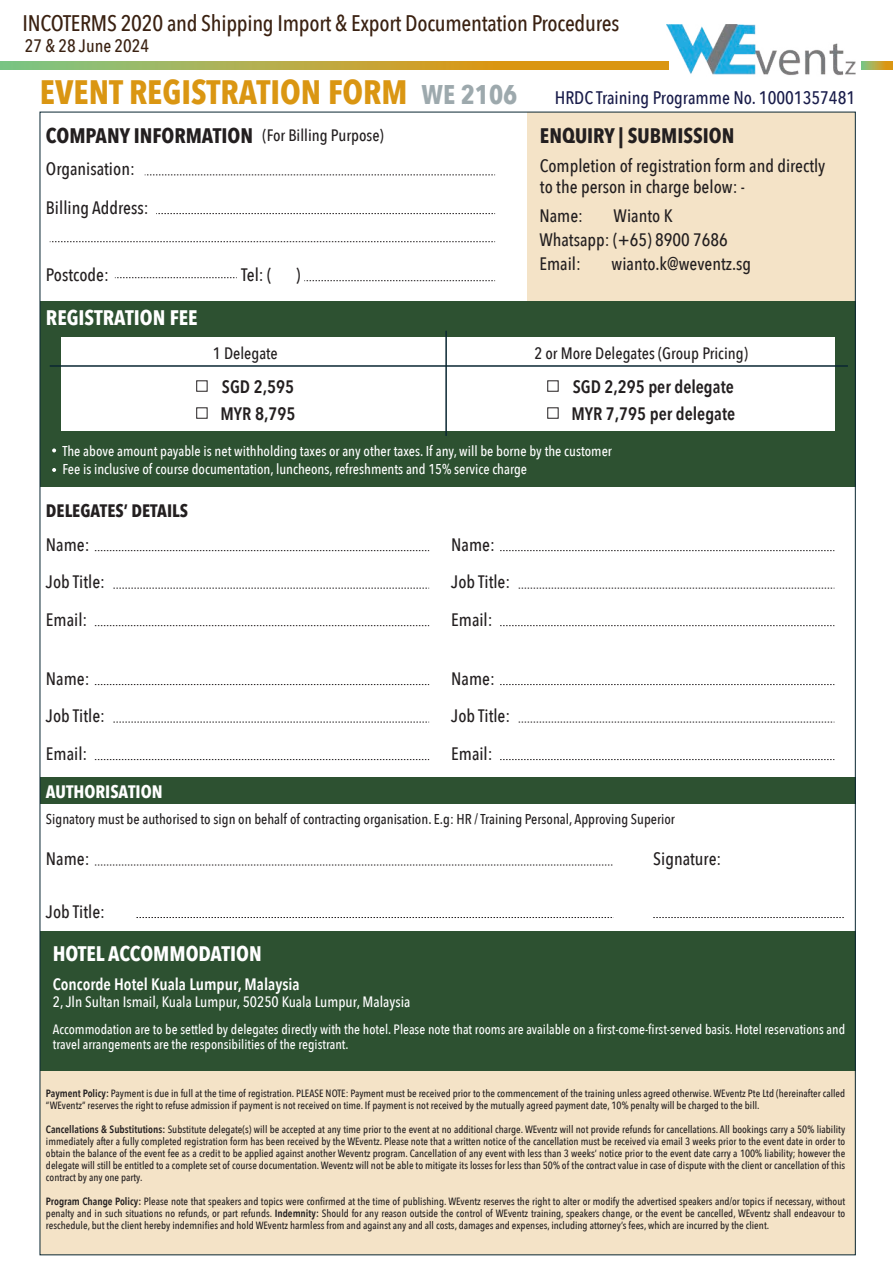
<style>
.page{position:relative;width:893px;height:1263px;background:#fff}
.page>*{position:absolute;margin:0;border:0;box-sizing:border-box;transform-origin:0 0}
.t1{font:700 33.75px "Avenir Next Condensed";color:#da9612}
.t2{font:500 22.5px "Avenir Next Condensed";letter-spacing:-.01em;color:#3a2111}
.t3{font:700 21px "Avenir Next Condensed";color:#231f20}
.t4{font:700 21px "Avenir Next Condensed";color:#fff}
.t5{font:500 18.15px "Avenir Next Condensed";color:#191c4a}
.t6{font:500 18px/37.5px "Avenir Next Condensed";color:#231f20}
.t7{font:600 18px "Avenir Next Condensed";color:#231f20}
.t8{font:700 18px "Avenir Next Condensed";color:#231f20}
.t9{font:700 18px "Avenir Next Condensed";color:#fff}
.t10{font:500 18px "Avenir Next Condensed";color:#3a2111}
.t11{font:500 16.5px "Avenir Next Condensed";color:#231f20}
.t12{font:600 16.5px "Avenir Next Condensed";color:#fff}
.t13{font:500 15px "Avenir Next Condensed";color:#fff}
.t14{font:500 14.25px "Avenir Next Condensed";color:#fff}
.t15{font:500 14.25px "Avenir Next Condensed";color:#231f20}
.t16{font:500 13.5px/15px "Avenir Next Condensed";color:#fff}
.t17{font:500 10.5px/12px "Avenir Next Condensed";color:#231f20;text-align:justify}
.s1{font-size:27px;color:#0a2732}
.s2{font-weight:600}
</style>
<div class="page">
<div style="left:40px;top:1071px;width:815px;height:184px;background:#f4e3c7"></div>
<div style="left:527px;top:112px;width:328px;height:216px;background:#f4e3c7"></div>
<div style="left:40px;top:301px;width:815px;height:186px;background:#2d5131"></div>
<div style="left:40px;top:777px;width:815px;height:26px;background:#2d5131"></div>
<img style="left:667px;top:24px;width:189px;height:52px">
<svg style="left:145px;top:174px;width:350px;height:1px"></svg>
<svg style="left:156px;top:213px;width:339px;height:1px"></svg>
<svg style="left:50px;top:241px;width:445px;height:1px"></svg>
<svg style="left:115px;top:277px;width:122px;height:1px"></svg>
<svg style="left:304px;top:280px;width:191px;height:1px"></svg>
<div style="left:61px;top:337px;width:773px;height:94px;background:#fff"></div>
<hr style="left:445px;top:331px;width:2px;height:105px;background:#0a2732">
<hr style="left:50px;top:365px;width:798px;height:2px;background:#0a2732">
<div style="left:196px;top:380px;width:11px;height:12px;border:1px solid #231f20"></div>
<div style="left:547px;top:380px;width:11px;height:12px;border:1px solid #231f20"></div>
<div style="left:196px;top:407px;width:11px;height:12px;border:1px solid #231f20"></div>
<div style="left:547px;top:407px;width:11px;height:12px;border:1px solid #231f20"></div>
<svg style="left:95px;top:865px;width:518px;height:1px"></svg>
<svg style="left:653px;top:917px;width:191px;height:1px"></svg>
<svg style="left:136px;top:917px;width:478px;height:1px"></svg>
<svg style="left:95px;top:550px;width:334px;height:1px"></svg>
<svg style="left:95px;top:625px;width:334px;height:1px"></svg>
<svg style="left:113px;top:588px;width:316px;height:1px"></svg>
<svg style="left:95px;top:684px;width:334px;height:1px"></svg>
<svg style="left:95px;top:759px;width:334px;height:1px"></svg>
<svg style="left:113px;top:722px;width:316px;height:1px"></svg>
<svg style="left:500px;top:550px;width:334px;height:1px"></svg>
<svg style="left:500px;top:625px;width:334px;height:1px"></svg>
<svg style="left:519px;top:588px;width:315px;height:1px"></svg>
<svg style="left:500px;top:684px;width:334px;height:1px"></svg>
<svg style="left:500px;top:759px;width:334px;height:1px"></svg>
<svg style="left:519px;top:722px;width:315px;height:1px"></svg>
<div style="left:40px;top:931px;width:815px;height:140px;background:#2d5131"></div>
<svg style="left:0;top:62px;width:668px;height:7px"></svg>
<svg style="left:862px;top:62px;width:31px;height:7px"></svg>
<svg style="left:52px;top:448px;width:4px;height:4px"></svg>
<svg style="left:52px;top:468px;width:4px;height:4px"></svg>
<h2 class="t2" style="left:23px;top:9px;width:598px">INCOTERMS 2020 and Shipping Import &amp; Export Documentation Procedures</h2>
<h3 class="t10" style="left:25px;top:35px;width:126px">27 &amp; 28 June 2024</h3>
<h1 class="t1" style="left:40px;top:71px;width:479px">EVENT REGISTRATION FORM <span class="s1">WE 2106</span></h1>
<h3 class="t3" style="left:46px;top:122px;width:209px">COMPANY INFORMATION</h3>
<h3 class="t11" style="left:263px;top:125px;width:123px">(For Billing Purpose)</h3>
<h3 class="t5" style="left:555px;top:87px;width:302px">HRDC Training Programme No. 10001357481</h3>
<h3 class="t3" style="left:540px;top:122px;width:196px">ENQUIRY | SUBMISSION</h3>
<h3 class="t6" style="left:46px;top:150px;width:90px">Organisation:</h3>
<h3 class="t6" style="left:540px;top:155px;width:287px;line-height:21px">Completion of registration form and directly to the person in charge below: -</h3>
<h3 class="t6" style="left:46px;top:188px;width:104px">Billing Address:</h3>
<h3 class="t6" style="left:539px;top:204px;width:190px;line-height:24px;text-indent:74px">Wianto K<br>Whatsapp: (+65) 8900 7686<br>Email:</h3>
<h3 class="t6" style="left:539px;top:197px;width:45px">Name:</h3>
<h3 class="t6" style="left:612px;top:245px;width:141px">wianto.k@weventz.sg</h3>
<h3 class="t6" style="left:46px;top:256px;width:64px">Postcode:</h3>
<h3 class="t6" style="left:241px;top:256px;width:32px">Tel: (</h3>
<h3 class="t6" style="left:296px;top:256px;width:6px">)</h3>
<h3 class="t4" style="left:46px;top:305px;width:153px">REGISTRATION FEE</h3>
<h3 class="t11" style="left:213px;top:344px;width:66px">1 Delegate</h3>
<h3 class="t11" style="left:534px;top:344px;width:215px">2 or More Delegates (Group Pricing)</h3>
<h3 class="t7" style="left:222px;top:371px;width:74px">SGD 2,595</h3>
<h3 class="t7" style="left:573px;top:371px;width:163px">SGD 2,295 per delegate</h3>
<h3 class="t7" style="left:221px;top:398px;width:76px">MYR 8,795</h3>
<h3 class="t7" style="left:571px;top:398px;width:165px">MYR 7,795 per delegate</h3>
<h3 class="t14" style="left:62px;top:442px;width:551px">The above amount payable is net withholding taxes or any other taxes. If any, will be borne by the customer</h3>
<h3 class="t14" style="left:62px;top:461px;width:466px">Fee is inclusive of course documentation, luncheons, refreshments and 15% service charge</h3>
<h3 class="t8" style="left:46px;top:499px;width:144px">DELEGATES’ DETAILS</h3>
<h3 class="t6" style="left:46px;top:525px;width:61px">Name:<br>Job Title:<br>Email:</h3>
<h3 class="t6" style="left:46px;top:659px;width:61px">Name:<br>Job Title:<br>Email:</h3>
<h3 class="t9" style="left:46px;top:780px;width:118px">AUTHORISATION</h3>
<h3 class="t6" style="left:451px;top:525px;width:61px">Name:<br>Job Title:<br>Email:</h3>
<h3 class="t6" style="left:451px;top:659px;width:61px">Name:<br>Job Title:<br>Email:</h3>
<h3 class="t15" style="left:46px;top:810px;width:631px">Signatory must be authorised to sign on behalf of contracting organisation. E.g: HR / Training Personal, Approving Superior</h3>
<h3 class="t6" style="left:46px;top:840px;width:45px">Name:</h3>
<h3 class="t6" style="left:46px;top:892px;width:61px">Job Title:</h3>
<h3 class="t4" style="left:53px;top:941px;width:210px">HOTEL ACCOMMODATION</h3>
<h3 class="t12" style="left:53px;top:970px;width:248px">Concorde Hotel Kuala Lumpur, Malaysia</h3>
<h3 class="t13" style="left:53px;top:992px;width:359px">2, Jln Sultan Ismail, Kuala Lumpur, 50250 Kuala Lumpur, Malaysia</h3>
<h3 class="t6" style="left:653px;top:840px;width:70px">Signature:</h3>
<p class="t16" style="left:53px;top:1021px;width:794px">Accommodation are to be settled by delegates directly with the hotel. Please note that rooms are available on a first-come-first-served basis. Hotel reservations and travel arrangements are the responsibilities of the registrant.</p>
<p class="t17" style="left:46px;top:1087px;width:801px"><span class="s2">Payment Policy:</span> Payment is due in full at the time of registration. PLEASE NOTE: Payment must be received prior to the commencement of the training unless agreed otherwise. WEventz Pte Ltd (hereinafter called “WEventz” reserves the right to refuse admission if payment is not received on time. If payment is not received by the mutually agreed payment date, 10% penalty will be charged to the bill.</p>
<p class="t17" style="left:46px;top:1123px;width:801px"><span class="s2">Cancellations &amp; Substitutions:</span> Substitute delegate(s) will be accepted at any time prior to the event at no additional charge. WEventz will not provide refunds for cancellations. All bookings carry a 50% liability immediately after a fully completed registration form has been received by the WEventz. Please note that a written notice of the cancellation must be received via email 3 weeks prior to the event date in order to obtain the balance of the event fee as a credit to be applied against another Weventz program. Cancellation of any event with less than 3 weeks’ notice prior to the event date carry a 100% liability; however the delegate will still be entitled to a complete set of course documentation. Weventz will not be able to mitigate its losses for less than 50% of the contract value in case of dispute with the client or cancellation of this contract by any one party.</p>
<p class="t17" style="left:46px;top:1196px;width:801px"><span class="s2">Program Change Policy:</span> Please note that speakers and topics were confirmed at the time of publishing. WEventz reserves the right to alter or modify the advertised speakers and/or topics if necessary, without penalty and in such situations no refunds, or part refunds. <span class="s2">Indemnity:</span> Should for any reason outside the control of WEventz training, speakers change, or the event be cancelled, WEventz shall endeavour to reschedule, but the client hereby indemnifies and hold WEventz harmless from and against any and all costs, damages and expenses, including attorney’s fees, which are incurred by the client.</p>
</div>
